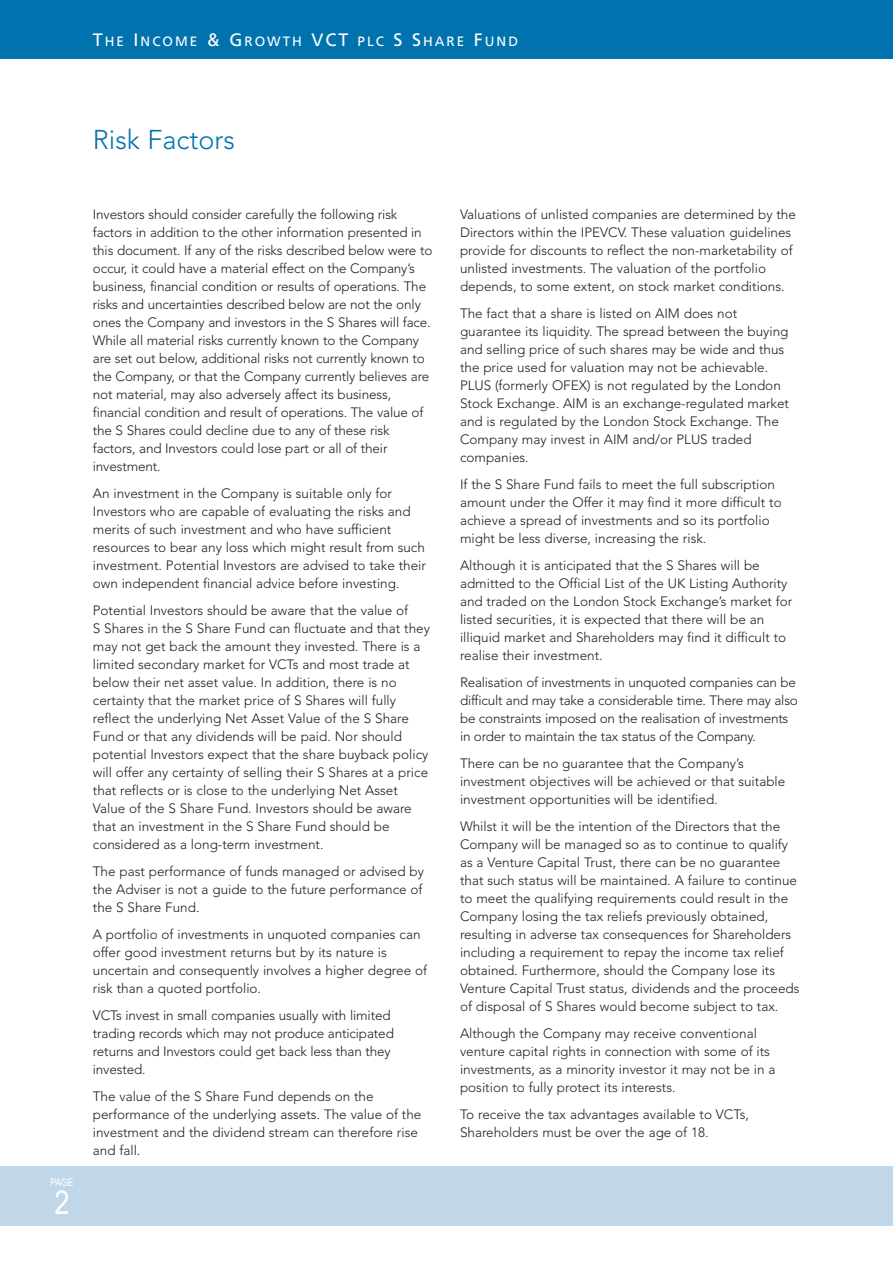
<style>
.page{position:relative;width:893px;height:1263px;background:#fff}
.page>*{position:absolute;margin:0;border:0;box-sizing:border-box;transform-origin:0 0}
.t1{font:33px "Arial Narrow";color:#fff}
.t2{font:300 27px "Avenir";color:#0073ae}
.t3{font:300 13.5px/18px "Avenir";color:#231f20}
.t4{font:13.5px "Frutiger";letter-spacing:.15em;color:#fff}
.t5{font:10.5px "Arial Narrow";color:#fff}
.s1{font-size:18px}
</style>
<div class="page">
<div style="left:0;top:0;width:892px;height:59px;background:#0073ae"></div>
<div style="left:0;top:1166px;width:892px;height:60px;background:#c0d7ea"></div>
<p class="t4" style="left:93px;top:36px;width:427px"><span class="s1">T</span>HE <span class="s1">I</span>NCOME <span class="s1">&amp; G</span>ROWTH <span class="s1">VCT</span> PLC <span class="s1">S S</span>HARE <span class="s1">F</span>UND</p>
<p class="t2" style="left:93px;top:128px;width:144px">Risk Factors</p>
<p class="t5" style="left:50px;top:1178px;width:25px">PAGE</p>
<p class="t1" style="left:54px;top:1190px;width:17px">2</p>
<p class="t3" style="left:93px;top:207px;width:341px">Investors should consider carefully the following risk factors in addition to the other information presented in this document. If any of the risks described below were to occur, it could have a material effect on the Company’s business, financial condition or results of operations. The risks and uncertainties described below are not the only ones the Company and investors in the S Shares will face.<br>While all material risks currently known to the Company are set out below, additional risks not currently known to the Company, or that the Company currently believes are not material, may also adversely affect its business, financial condition and result of operations. The value of the S Shares could decline due to any of these risk factors, and Investors could lose part or all of their investment.</p>
<p class="t3" style="left:93px;top:486px;width:334px">An investment in the Company is suitable only for Investors who are capable of evaluating the risks and merits of such investment and who have sufficient resources to bear any loss which might result from such investment. Potential Investors are advised to take their own independent financial advice before investing.</p>
<p class="t3" style="left:93px;top:603px;width:338px">Potential Investors should be aware that the value of<br>S Shares in the S Share Fund can fluctuate and that they may not get back the amount they invested. There is a limited secondary market for VCTs and most trade at below their net asset value. In addition, there is no certainty that the market price of S Shares will fully reflect the underlying Net Asset Value of the S Share Fund or that any dividends will be paid. Nor should potential Investors expect that the share buyback policy will offer any certainty of selling their S Shares at a price that reflects or is close to the underlying Net Asset Value of the S Share Fund. Investors should be aware that an investment in the S Share Fund should be considered as a long-term investment.</p>
<p class="t3" style="left:93px;top:864px;width:333px;text-align:justify">The past performance of funds managed or advised by the Adviser is not a guide to the future performance of the S Share Fund.</p>
<p class="t3" style="left:93px;top:927px;width:336px">A portfolio of investments in unquoted companies can offer good investment returns but by its nature is uncertain and consequently involves a higher degree of risk than a quoted portfolio.</p>
<p class="t3" style="left:93px;top:1008px;width:302px">VCTs invest in small companies usually with limited trading records which may not produce anticipated returns and Investors could get back less than they invested.</p>
<p class="t3" style="left:93px;top:1089px;width:330px">The value of the S Share Fund depends on the performance of the underlying assets. The value of the investment and the dividend stream can therefore rise and fall.</p>
<p class="t3" style="left:460px;top:207px;width:337px">Valuations of unlisted companies are determined by the Directors within the IPEVCV. These valuation guidelines provide for discounts to reflect the non-marketability of unlisted investments. The valuation of the portfolio depends, to some extent, on stock market conditions.</p>
<p class="t3" style="left:460px;top:306px;width:330px">The fact that a share is listed on AIM does not guarantee its liquidity. The spread between the buying and selling price of such shares may be wide and thus the price used for valuation may not be achievable.<br>PLUS (formerly OFEX) is not regulated by the London Stock Exchange. AIM is an exchange-regulated market and is regulated by the London Stock Exchange. The Company may invest in AIM and/or PLUS traded companies.</p>
<p class="t3" style="left:460px;top:477px;width:323px">If the S Share Fund fails to meet the full subscription amount under the Offer it may find it more difficult to achieve a spread of investments and so its portfolio might be less diverse, increasing the risk.</p>
<p class="t3" style="left:460px;top:558px;width:334px">Although it is anticipated that the S Shares will be admitted to the Official List of the UK Listing Authority and traded on the London Stock Exchange’s market for listed securities, it is expected that there will be an illiquid market and Shareholders may find it difficult to realise their investment.</p>
<p class="t3" style="left:460px;top:675px;width:339px">Realisation of investments in unquoted companies can be difficult and may take a considerable time. There may also be constraints imposed on the realisation of investments in order to maintain the tax status of the Company.</p>
<p class="t3" style="left:460px;top:756px;width:327px">There can be no guarantee that the Company’s investment objectives will be achieved or that suitable investment opportunities will be identified.</p>
<p class="t3" style="left:460px;top:819px;width:341px">Whilst it will be the intention of the Directors that the Company will be managed so as to continue to qualify as a Venture Capital Trust, there can be no guarantee that such status will be maintained. A failure to continue to meet the qualifying requirements could result in the Company losing the tax reliefs previously obtained, resulting in adverse tax consequences for Shareholders including a requirement to repay the income tax relief obtained. Furthermore, should the Company lose its Venture Capital Trust status, dividends and the proceeds of disposal of S Shares would become subject to tax.</p>
<p class="t3" style="left:460px;top:1026px;width:317px">Although the Company may receive conventional venture capital rights in connection with some of its investments, as a minority investor it may not be in a position to fully protect its interests.</p>
<p class="t3" style="left:460px;top:1107px;width:290px">To receive the tax advantages available to VCTs,<br>Shareholders must be over the age of 18.</p>
</div>
